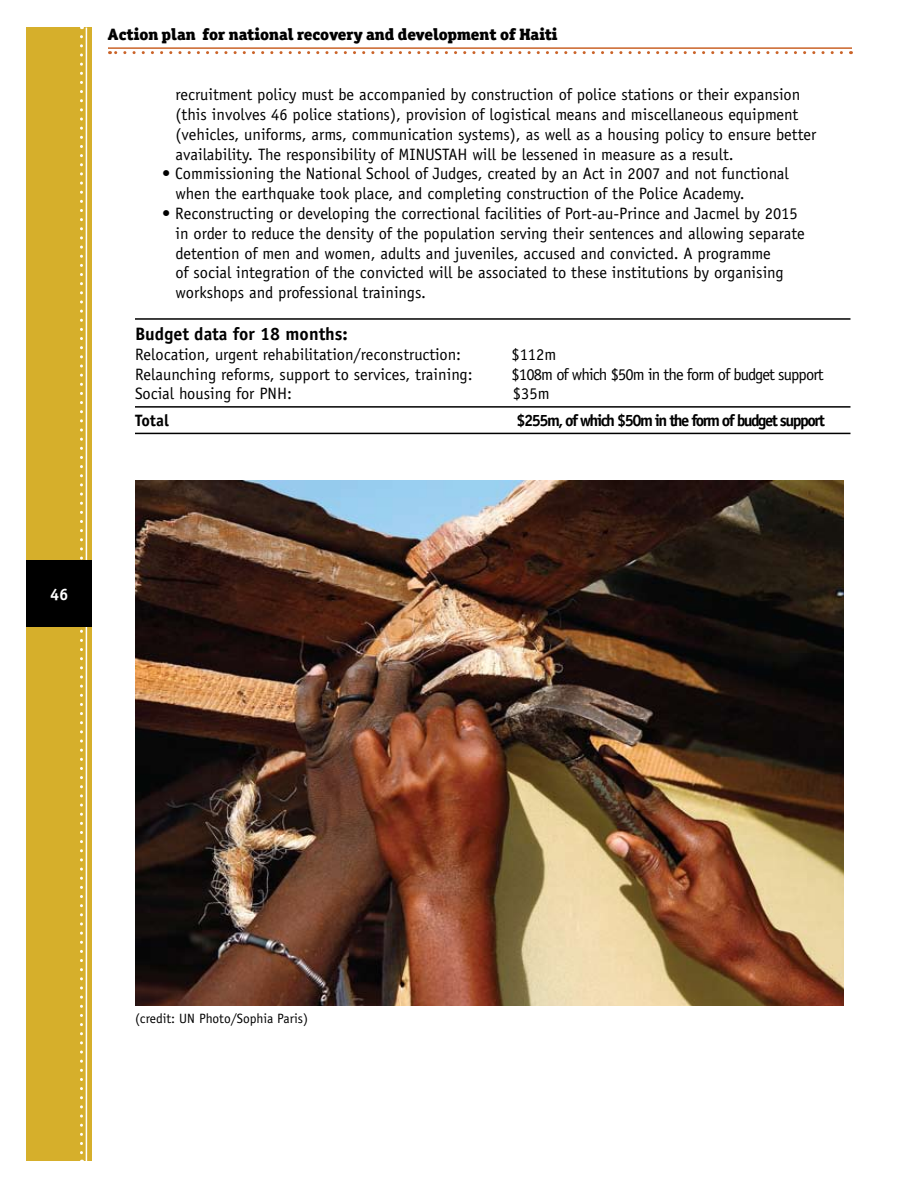
<style>
.page{position:relative;width:918px;height:1188px;background:#fff}
.page>*{position:absolute;margin:0;border:0;box-sizing:border-box;transform-origin:0 0}
.t1{font:700 18px "Officina Sans";color:#000}
.t2{font:16.5px/19.8px "Officina Sans";color:#000}
.t3{font:16.5px "Officina Ser ITC Black OS";color:#000}
.t4{font:700 16.5px "Officina Sans";letter-spacing:-.09em;color:#000}
.t5{font:16.5px "Officina Sans";letter-spacing:-.05em;color:#000}
.t6{font:700 16.5px "Officina Serif";color:#fff}
.t7{font:13.5px "Officina Sans";color:#000}
</style>
<div class="page">
<div style="left:27px;top:28px;width:65px;height:1133px;background:#d6af2b"></div>
<hr style="left:86px;top:28px;width:1px;height:1133px;background:#fff">
<svg style="left:80px;top:37px;width:3px;height:1124px"></svg>
<div style="left:27px;top:561px;width:65px;height:66px;background:#000"></div>
<hr style="left:108px;top:47px;width:744px;height:2px;background:#ca6328">
<svg style="left:110px;top:51px;width:731px;height:3px"></svg>
<hr style="left:135px;top:318px;width:715px;height:2px;background:#000">
<hr style="left:135px;top:406px;width:715px;height:2px;background:#000">
<hr style="left:135px;top:433px;width:715px;height:1px;background:#000">
<img style="left:135px;top:480px;width:709px;height:526px">
<p class="t3" style="left:108px;top:23px;width:451px">Action plan for national recovery and development of Haiti</p>
<p class="t2" style="left:176px;top:85px;width:642px">recruitment policy must be accompanied by construction of police stations or their expansion (this involves 46 police stations), provision of logistical means and miscellaneous equipment (vehicles, uniforms, arms, communication systems), as well as a housing policy to ensure better availability. The responsibility of MINUSTAH will be lessened in measure as a result.</p>
<p class="t2" style="left:176px;top:164px;width:615px;text-indent:-13px">• Commissioning the National School of Judges, created by an Act in 2007 and not functional when the earthquake took place, and completing construction of the Police Academy.</p>
<p class="t2" style="left:176px;top:203px;width:631px;text-indent:-13px">• Reconstructing or developing the correctional facilities of Port-au-Prince and Jacmel by 2015 in order to reduce the density of the population serving their sentences and allowing separate detention of men and women, adults and juveniles, accused and convicted. A programme<br>of social integration of the convicted will be associated to these institutions by organising workshops and professional trainings.</p>
<p class="t1" style="left:135px;top:323px;width:214px">Budget data for 18 months:</p>
<p class="t2" style="left:135px;top:344px;width:328px">Relocation, urgent rehabilitation/reconstruction:</p>
<p class="t2" style="left:511px;top:344px;width:46px">$112m</p>
<p class="t2" style="left:135px;top:364px;width:339px">Relaunching reforms, support to services, training:</p>
<p class="t5" style="left:511px;top:364px;width:314px">$108m of which $50m in the form of budget support</p>
<p class="t2" style="left:135px;top:384px;width:159px">Social housing for PNH:</p>
<p class="t2" style="left:513px;top:384px;width:38px">$35m</p>
<p class="t4" style="left:135px;top:410px;width:35px">Total</p>
<p class="t4" style="left:516px;top:410px;width:310px">$255m, of which $50m in the form of budget support</p>
<p class="t6" style="left:50px;top:585px;width:20px">46</p>
<p class="t7" style="left:135px;top:1010px;width:175px">(credit: UN Photo/Sophia Paris)</p>
</div>
